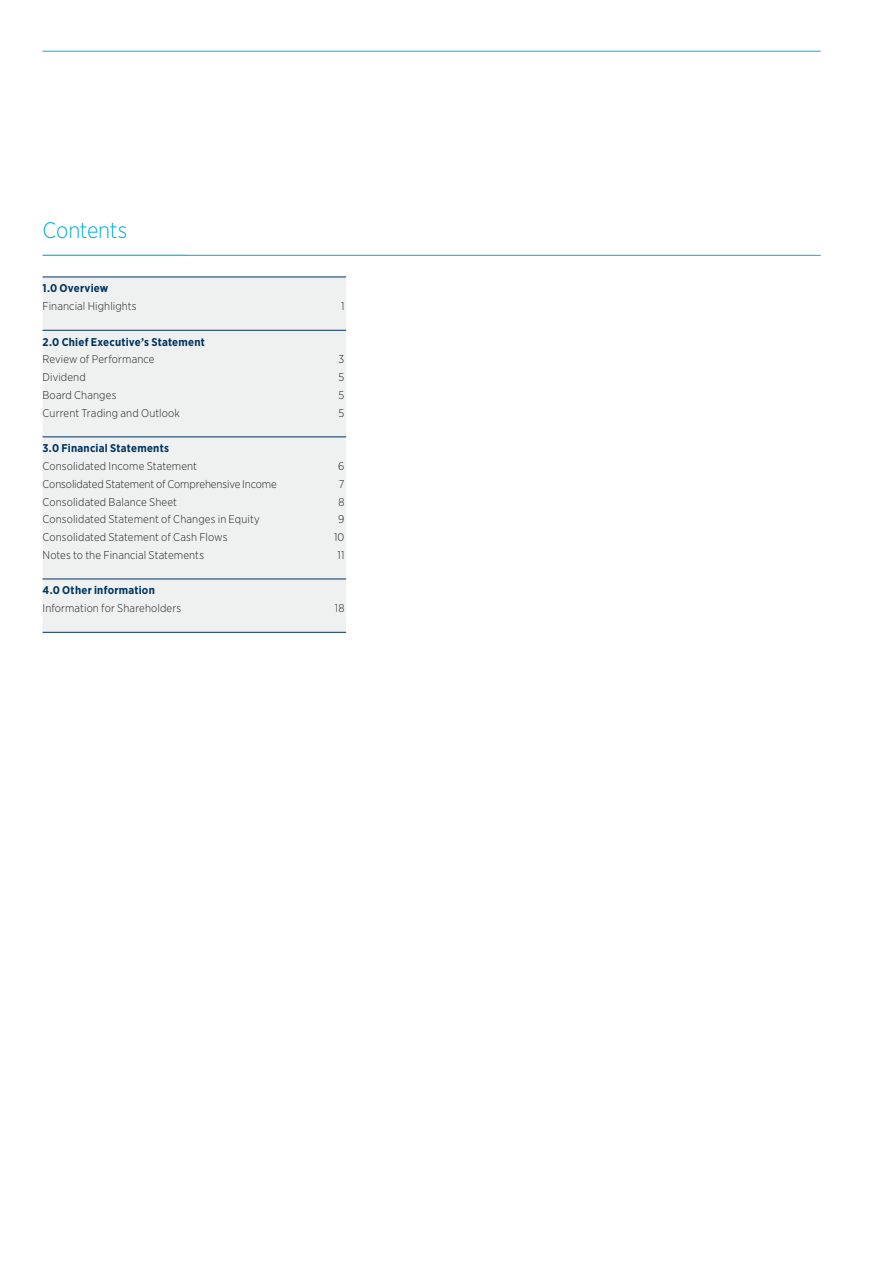
<style>
.page{position:relative;width:893px;height:1263px;background:#fff}
.page>*{position:absolute;margin:0;border:0;box-sizing:border-box;transform-origin:0 0}
.t1{font:300 22.5px "Gotham Narrow";letter-spacing:-.01em;color:#00aedc}
.t2{font:300 11.25px "Gotham Narrow";letter-spacing:.01em;color:#231f20}
.t3{font:700 11.25px "Gotham Narrow";letter-spacing:.02em;color:#00345e}
.t4{font:300 11.25px "Gotham Narrow";letter-spacing:-.01em;color:#231f20}
</style>
<div class="page">
<hr style="left:43px;top:51px;width:778px;height:1px;background:#00aedc">
<div style="left:43px;top:278px;width:303px;height:354px;background:#eff1f0"></div>
<hr style="left:43px;top:277px;width:303px;height:1px;background:#00345e">
<hr style="left:43px;top:330px;width:303px;height:1px;background:#00345e">
<hr style="left:43px;top:437px;width:303px;height:1px;background:#00345e">
<hr style="left:43px;top:579px;width:303px;height:1px;background:#00345e">
<hr style="left:43px;top:632px;width:303px;height:1px;background:#00345e">
<hr style="left:43px;top:255px;width:778px;height:1px;background:#00aedc">
<h1 class="t1" style="left:43px;top:216px;width:86px">Contents</h1>
<p class="t3" style="left:43px;top:281px;width:67px">1.0 Overview</p>
<p class="t2" style="left:43px;top:299px;width:96px">Financial Highlights</p>
<p class="t2" style="left:341px;top:299px;width:5px">1</p>
<p class="t3" style="left:43px;top:334px;width:164px">2.0 Chief Executive’s Statement</p>
<p class="t2" style="left:43px;top:353px;width:114px">Review of Performance</p>
<p class="t2" style="left:339px;top:353px;width:7px">3</p>
<p class="t2" style="left:43px;top:370px;width:45px">Dividend</p>
<p class="t2" style="left:339px;top:370px;width:7px">5</p>
<p class="t2" style="left:43px;top:388px;width:75px">Board Changes</p>
<p class="t2" style="left:339px;top:388px;width:7px">5</p>
<p class="t2" style="left:43px;top:406px;width:139px">Current Trading and Outlook</p>
<p class="t2" style="left:339px;top:406px;width:7px">5</p>
<p class="t3" style="left:43px;top:441px;width:128px">3.0 Financial Statements</p>
<p class="t2" style="left:43px;top:459px;width:156px">Consolidated Income Statement</p>
<p class="t2" style="left:338px;top:459px;width:8px">6</p>
<p class="t4" style="left:43px;top:477px;width:236px">Consolidated Statement of Comprehensive Income</p>
<p class="t2" style="left:339px;top:477px;width:7px">7</p>
<p class="t2" style="left:43px;top:495px;width:136px">Consolidated Balance Sheet</p>
<p class="t2" style="left:338px;top:495px;width:8px">8</p>
<p class="t2" style="left:43px;top:512px;width:219px">Consolidated Statement of Changes in Equity</p>
<p class="t2" style="left:338px;top:512px;width:8px">9</p>
<p class="t2" style="left:43px;top:530px;width:186px">Consolidated Statement of Cash Flows</p>
<p class="t2" style="left:334px;top:530px;width:12px">10</p>
<p class="t2" style="left:43px;top:548px;width:163px">Notes to the Financial Statements</p>
<p class="t2" style="left:338px;top:548px;width:8px">11</p>
<p class="t3" style="left:43px;top:583px;width:114px">4.0 Other information</p>
<p class="t2" style="left:43px;top:601px;width:140px">Information for Shareholders</p>
<p class="t2" style="left:335px;top:601px;width:11px">18</p>
</div>
